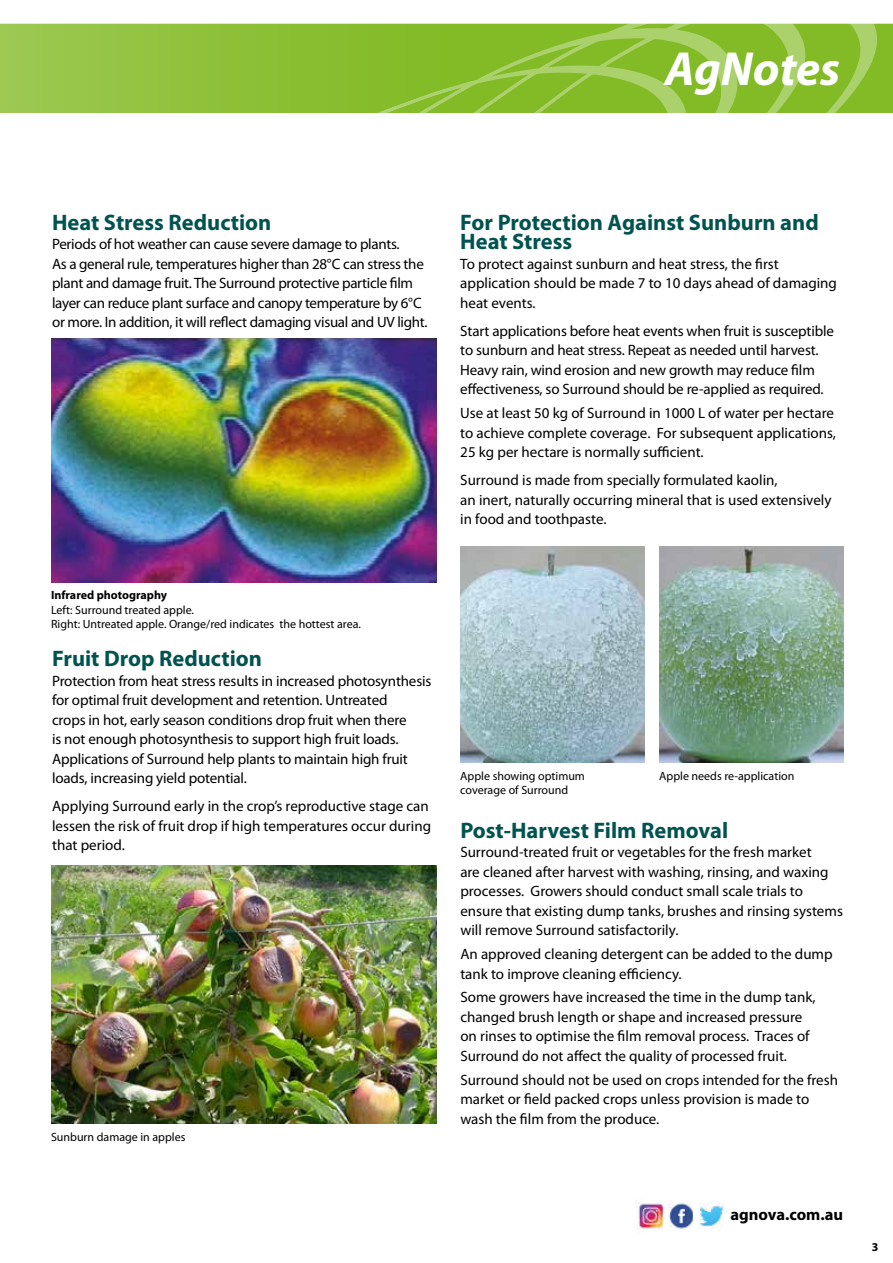
<style>
.page{position:relative;width:893px;height:1263px;background:#fff}
.page>*{position:absolute;margin:0;border:0;box-sizing:border-box;transform-origin:0 0}
.t1{font:italic 700 48px "Myriad Pro";color:#fff}
.t2{font:700 22.5px/19.5px "Myriad Pro";color:#005350}
.t3{font:700 16.5px "Myriad Pro";color:#000}
.t4{font:15px/19.5px "Myriad Pro";color:#000}
.t5{font:15px/19.5px "Myriad Pro";letter-spacing:-.02em;color:#000}
.t6{font:12px/14.4px "Myriad Pro";color:#000}
.t7{font:700 12px "Myriad Pro";color:#000}
</style>
<div class="page">
<img style="left:51px;top:338px;width:385px;height:245px">
<img style="left:51px;top:865px;width:385px;height:259px">
<img style="left:460px;top:547px;width:184px;height:216px">
<img style="left:659px;top:547px;width:184px;height:216px">
<svg style="left:0;top:24px;width:893px;height:89px;background:#93c343"></svg>
<svg style="left:246px;top:23px;width:639px;height:90px;background:#8bbf35"></svg>
<img style="left:670px;top:1201px;width:23px;height:28px">
<img style="left:700px;top:1202px;width:24px;height:25px">
<img style="left:635px;top:1202px;width:27px;height:27px">
<h1 class="t1" style="left:665px;top:43px;width:177px">AgNotes</h1>
<h2 class="t2" style="left:52px;top:213px;width:221px">Heat Stress Reduction</h2>
<p class="t5" style="left:52px;top:235px;width:377px">Periods of hot weather can cause severe damage to plants.<br>As a general rule, temperatures higher than 28°C can stress the plant and damage fruit. The Surround protective particle film layer can reduce plant surface and canopy temperature by 6°C or more. In addition, it will reflect damaging visual and UV light.</p>
<p class="t7" style="left:51px;top:588px;width:118px">Infrared photography</p>
<p class="t6" style="left:51px;top:603px;width:311px">Left: Surround treated apple.<br>Right: Untreated apple. Orange/red indicates the hottest area.</p>
<h2 class="t2" style="left:52px;top:649px;width:211px">Fruit Drop Reduction</h2>
<p class="t4" style="left:52px;top:671px;width:381px">Protection from heat stress results in increased photosynthesis for optimal fruit development and retention. Untreated<br>crops in hot, early season conditions drop fruit when there<br>is not enough photosynthesis to support high fruit loads.<br>Applications of Surround help plants to maintain high fruit loads, increasing yield potential.</p>
<p class="t4" style="left:52px;top:797px;width:380px">Applying Surround early in the crop’s reproductive stage can lessen the risk of fruit drop if high temperatures occur during that period.</p>
<p class="t6" style="left:51px;top:1130px;width:136px">Sunburn damage in apples</p>
<h2 class="t2" style="left:460px;top:213px;width:360px">For Protection Against Sunburn and<br>Heat Stress</h2>
<p class="t4" style="left:460px;top:254px;width:378px">To protect against sunburn and heat stress, the first application should be made 7 to 10 days ahead of damaging heat events.</p>
<p class="t4" style="left:460px;top:321px;width:375px">Start applications before heat events when fruit is susceptible to sunburn and heat stress. Repeat as needed until harvest.<br>Heavy rain, wind erosion and new growth may reduce film effectiveness, so Surround should be re-applied as required.</p>
<p class="t4" style="left:460px;top:404px;width:377px">Use at least 50 kg of Surround in 1000 L of water per hectare to achieve complete coverage. For subsequent applications,<br>25 kg per hectare is normally sufficient.</p>
<p class="t4" style="left:460px;top:471px;width:373px">Surround is made from specially formulated kaolin,<br>an inert, naturally occurring mineral that is used extensively in food and toothpaste.</p>
<p class="t6" style="left:659px;top:769px;width:137px">Apple needs re-application</p>
<h2 class="t2" style="left:460px;top:821px;width:269px">Post-Harvest Film Removal</h2>
<p class="t4" style="left:460px;top:843px;width:384px">Surround-treated fruit or vegetables for the fresh market<br>are cleaned after harvest with washing, rinsing, and waxing processes. Growers should conduct small scale trials to ensure that existing dump tanks, brushes and rinsing systems will remove Surround satisfactorily.</p>
<p class="t4" style="left:460px;top:945px;width:374px">An approved cleaning detergent can be added to the dump tank to improve cleaning efficiency.</p>
<p class="t4" style="left:460px;top:988px;width:357px">Some growers have increased the time in the dump tank, changed brush length or shape and increased pressure on rinses to optimise the film removal process. Traces of Surround do not affect the quality of processed fruit.</p>
<p class="t4" style="left:460px;top:1070px;width:379px">Surround should not be used on crops intended for the fresh market or field packed crops unless provision is made to wash the film from the produce.</p>
<p class="t6" style="left:460px;top:769px;width:126px">Apple showing optimum coverage of Surround</p>
<p class="t3" style="left:730px;top:1205px;width:114px">agnova.com.au</p>
<p class="t7" style="left:872px;top:1240px;width:8px">3</p>
</div>
